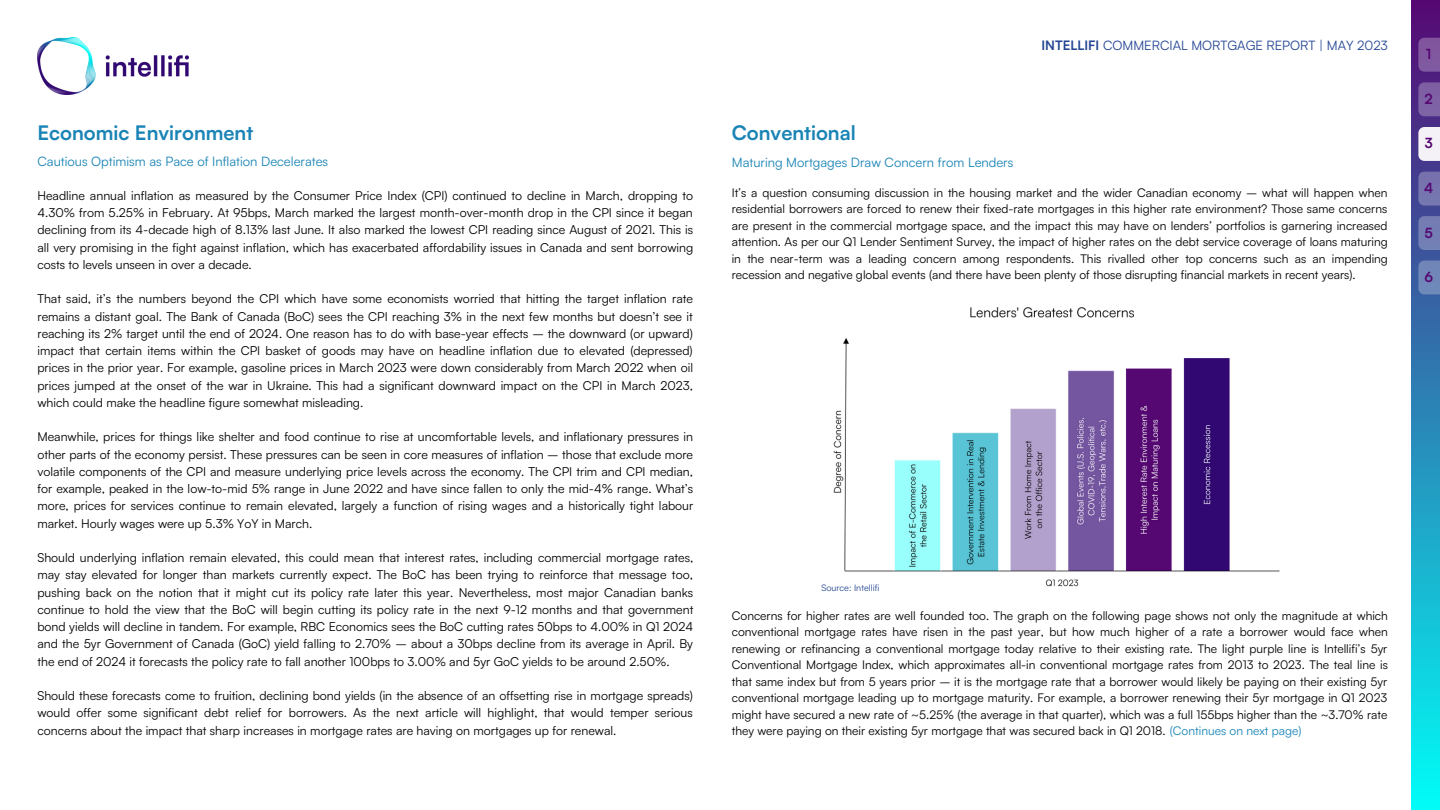
<style>
.page{position:relative;width:1440px;height:810px;background:#fff}
.page>*{position:absolute;margin:0;border:0;box-sizing:border-box;transform-origin:0 0}
.t1{font:700 20px "Satoshi";color:#1984b5}
.t2{font:700 14px "Satoshi";color:#560872}
.t3{font:13px "Satoshi";color:#1984b5}
.t4{font:13px "Satoshi";color:#254694}
.t5{font:12.3px/17.2px "Satoshi";color:#000;text-align:justify}
.t6{font:12px/16.5px "Satoshi";color:#000;text-align:justify}
.t7{font:9px "Satoshi";color:#254694}
.s1{font-weight:700}
.s2{color:#1984b5}
</style>
<div class="page">
<img style="left:37px;top:38px;width:151px;height:57px">
<div style="left:1411px;top:1px;width:29px;height:809px;background:linear-gradient(to bottom,#560872,#00fdf7)"></div>
<div style="left:1418px;top:38px;width:22px;height:34px;background:#80589f"></div>
<div style="left:1418px;top:82px;width:22px;height:34px;background:#7d61a4"></div>
<div style="left:1418px;top:127px;width:22px;height:34px;background:#f5f2f7"></div>
<div style="left:1418px;top:172px;width:22px;height:34px;background:#7675af"></div>
<div style="left:1418px;top:216px;width:22px;height:34px;background:#737eb3"></div>
<div style="left:1418px;top:261px;width:22px;height:33px;background:#7088b9"></div>
<img style="left:833px;top:307px;width:447px;height:280px">
<p class="t1" style="left:37px;top:120px;width:217px">Economic Environment</p>
<p class="t3" style="left:37px;top:153px;width:292px">Cautious Optimism as Pace of Inflation Decelerates</p>
<p class="t5" style="left:37px;top:186px;width:657px">Headline annual inflation as measured by the Consumer Price Index (CPI) continued to decline in March, dropping to 4.30% from 5.25% in February. At 95bps, March marked the largest month-over-month drop in the CPI since it began declining from its 4-decade high of 8.13% last June. It also marked the lowest CPI reading since August of 2021. This is all very promising in the fight against inflation, which has exacerbated affordability issues in Canada and sent borrowing costs to levels unseen in over a decade.</p>
<p class="t5" style="left:37px;top:290px;width:657px">That said, it’s the numbers beyond the CPI which have some economists worried that hitting the target inflation rate remains a distant goal. The Bank of Canada (BoC) sees the CPI reaching 3% in the next few months but doesn’t see it reaching its 2% target until the end of 2024. One reason has to do with base-year effects – the downward (or upward) impact that certain items within the CPI basket of goods may have on headline inflation due to elevated (depressed) prices in the prior year. For example, gasoline prices in March 2023 were down considerably from March 2022 when oil prices jumped at the onset of the war in Ukraine. This had a significant downward impact on the CPI in March 2023, which could make the headline figure somewhat misleading.</p>
<p class="t5" style="left:37px;top:428px;width:657px">Meanwhile, prices for things like shelter and food continue to rise at uncomfortable levels, and inflationary pressures in other parts of the economy persist. These pressures can be seen in core measures of inflation – those that exclude more volatile components of the CPI and measure underlying price levels across the economy. The CPI trim and CPI median, for example, peaked in the low-to-mid 5% range in June 2022 and have since fallen to only the mid-4% range. What’s more, prices for services continue to remain elevated, largely a function of rising wages and a historically tight labour market. Hourly wages were up 5.3% YoY in March.</p>
<p class="t5" style="left:37px;top:549px;width:657px">Should underlying inflation remain elevated, this could mean that interest rates, including commercial mortgage rates, may stay elevated for longer than markets currently expect. The BoC has been trying to reinforce that message too, pushing back on the notion that it might cut its policy rate later this year. Nevertheless, most major Canadian banks continue to hold the view that the BoC will begin cutting its policy rate in the next 9-12 months and that government bond yields will decline in tandem. For example, RBC Economics sees the BoC cutting rates 50bps to 4.00% in Q1 2024 and the 5yr Government of Canada (GoC) yield falling to 2.70% – about a 30bps decline from its average in April. By the end of 2024 it forecasts the policy rate to fall another 100bps to 3.00% and 5yr GoC yields to be around 2.50%.</p>
<p class="t5" style="left:37px;top:687px;width:657px">Should these forecasts come to fruition, declining bond yields (in the absence of an offsetting rise in mortgage spreads) would offer some significant debt relief for borrowers. As the next article will highlight, that would temper serious concerns about the impact that sharp increases in mortgage rates are having on mortgages up for renewal.</p>
<p class="t4" style="left:1041px;top:37px;width:348px"><span class="s1">INTELLIFI</span> COMMERCIAL MORTGAGE REPORT | MAY 2023</p>
<p class="t1" style="left:732px;top:120px;width:125px">Conventional</p>
<p class="t3" style="left:732px;top:154px;width:283px">Maturing Mortgages Draw Concern from Lenders</p>
<p class="t6" style="left:732px;top:184px;width:658px">It’s a question consuming discussion in the housing market and the wider Canadian economy – what will happen when residential borrowers are forced to renew their fixed-rate mortgages in this higher rate environment? Those same concerns are present in the commercial mortgage space, and the impact this may have on lenders’ portfolios is garnering increased attention. As per our Q1 Lender Sentiment Survey, the impact of higher rates on the debt service coverage of loans maturing in the near-term was a leading concern among respondents. This rivalled other top concerns such as an impending recession and negative global events (and there have been plenty of those disrupting financial markets in recent years).</p>
<p class="t2" style="left:1426px;top:45px;width:7px">1</p>
<p class="t2" style="left:1425px;top:90px;width:10px">2</p>
<p class="t2" style="left:1425px;top:134px;width:9px">3</p>
<p class="t2" style="left:1424px;top:179px;width:11px">4</p>
<p class="t2" style="left:1425px;top:223px;width:10px">5</p>
<p class="t2" style="left:1424px;top:268px;width:10px">6</p>
<p class="t7" style="left:821px;top:582px;width:59px">Source: Intellifi</p>
<p class="t6" style="left:732px;top:607px;width:658px">Concerns for higher rates are well founded too. The graph on the following page shows not only the magnitude at which conventional mortgage rates have risen in the past year, but how much higher of a rate a borrower would face when renewing or refinancing a conventional mortgage today relative to their existing rate. The light purple line is Intellifi’s 5yr Conventional Mortgage Index, which approximates all-in conventional mortgage rates from 2013 to 2023. The teal line is that same index but from 5 years prior – it is the mortgage rate that a borrower would likely be paying on their existing 5yr conventional mortgage leading up to mortgage maturity. For example, a borrower renewing their 5yr mortgage in Q1 2023 might have secured a new rate of ~5.25% (the average in that quarter), which was a full 155bps higher than the ~3.70% rate they were paying on their existing 5yr mortgage that was secured back in Q1 2018. <span class="s2">(Continues on next page)</span></p>
</div>
